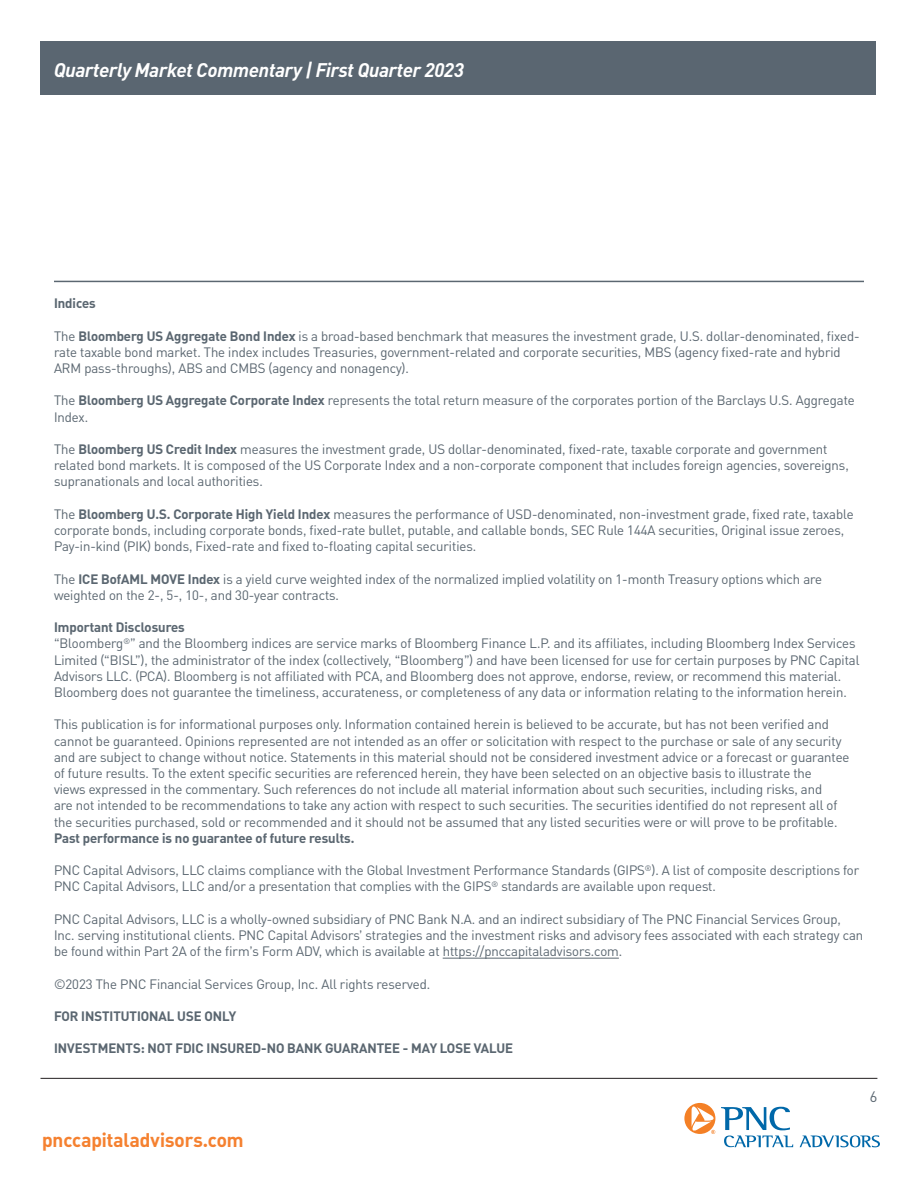
<style>
.page{position:relative;width:918px;height:1188px;background:#fff}
.page>*{position:absolute;margin:0;border:0;box-sizing:border-box;transform-origin:0 0}
.t1{font:italic 700 19.5px "PNC Brand";color:#fff}
.t2{font:700 19.5px "PNC Brand";color:#f58130}
.t3{font:15px "PNC Brand";color:#5b6771}
.t4{font:13.5px/16.2px "PNC Brand";color:#5b6771}
.t5{font:700 13.5px "PNC Brand";color:#5b6771}
.s1{font-weight:700}
</style>
<div class="page">
<svg style="left:684px;top:1103px;width:31px;height:31px"></svg>
<svg style="left:721px;top:1107px;width:69px;height:23px"></svg>
<svg style="left:724px;top:1136px;width:69px;height:11px"></svg>
<svg style="left:800px;top:1135px;width:80px;height:12px"></svg>
<hr style="left:40px;top:1078px;width:837px;height:1px;background:#231f20">
<div style="left:40px;top:41px;width:836px;height:54px;background:#5a6671"></div>
<hr style="left:54px;top:281px;width:810px;height:1px;background:#5b6771">
<hr style="left:443px;top:958px;width:176px;height:1px;background:#5b6771">
<h1 class="t1" style="left:54px;top:58px;width:411px">Quarterly Market Commentary | First Quarter 2023</h1>
<p class="t5" style="left:54px;top:294px;width:43px">Indices</p>
<p class="t4" style="left:54px;top:327px;width:807px">The <span class="s1">Bloomberg US Aggregate Bond Index</span> is a broad-based benchmark that measures the investment grade, U.S. dollar-denominated, fixed&shy;rate taxable bond market. The index includes Treasuries, government-related and corporate securities, MBS (agency fixed-rate and hybrid<br>ARM pass-throughs), ABS and CMBS (agency and nonagency).</p>
<p class="t4" style="left:54px;top:392px;width:802px">The <span class="s1">Bloomberg US Aggregate Corporate Index</span> represents the total return measure of the corporates portion of the Barclays U.S. Aggregate<br>Index.</p>
<p class="t4" style="left:54px;top:441px;width:796px">The <span class="s1">Bloomberg US Credit Index</span> measures the investment grade, US dollar-denominated, fixed-rate, taxable corporate and government related bond markets. It is composed of the US Corporate Index and a non-corporate component that includes foreign agencies, sovereigns, supranationals and local authorities.</p>
<p class="t4" style="left:54px;top:506px;width:801px">The <span class="s1">Bloomberg U.S. Corporate High Yield Index</span> measures the performance of USD-denominated, non-investment grade, fixed rate, taxable corporate bonds, including corporate bonds, fixed-rate bullet, putable, and callable bonds, SEC Rule 144A securities, Original issue zeroes,<br>Pay-in-kind (PIK) bonds, Fixed-rate and fixed to-floating capital securities.</p>
<p class="t4" style="left:54px;top:570px;width:770px">The <span class="s1">ICE BofAML MOVE Index</span> is a yield curve weighted index of the normalized implied volatility on 1-month Treasury options which are weighted on the 2-, 5-, 10-, and 30-year contracts.</p>
<p class="t5" style="left:54px;top:618px;width:132px">Important Disclosures</p>
<p class="t4" style="left:54px;top:635px;width:807px">“Bloomberg<sup>®</sup>” and the Bloomberg indices are service marks of Bloomberg Finance L.P. and its affiliates, including Bloomberg Index Services Limited (“BISL”), the administrator of the index (collectively, “Bloomberg”) and have been licensed for use for certain purposes by PNC Capital Advisors LLC. (PCA). Bloomberg is not affiliated with PCA, and Bloomberg does not approve, endorse, review, or recommend this material.<br>Bloomberg does not guarantee the timeliness, accurateness, or completeness of any data or information relating to the information herein.</p>
<p class="t4" style="left:54px;top:716px;width:797px">This publication is for informational purposes only. Information contained herein is believed to be accurate, but has not been verified and cannot be guaranteed. Opinions represented are not intended as an offer or solicitation with respect to the purchase or sale of any security and are subject to change without notice. Statements in this material should not be considered investment advice or a forecast or guarantee of future results. To the extent specific securities are referenced herein, they have been selected on an objective basis to illustrate the<br>views expressed in the commentary. Such references do not include all material information about such securities, including risks, and<br>are not intended to be recommendations to take any action with respect to such securities. The securities identified do not represent all of the securities purchased, sold or recommended and it should not be assumed that any listed securities were or will prove to be profitable.<br><span class="s1">Past performance is no guarantee of future results.</span></p>
<p class="t4" style="left:54px;top:862px;width:807px">PNC Capital Advisors, LLC claims compliance with the Global Investment Performance Standards (GIPS<sup>®</sup>). A list of composite descriptions for<br>PNC Capital Advisors, LLC and/or a presentation that complies with the GIPS<sup>®</sup> standards are available upon request.</p>
<p class="t4" style="left:54px;top:911px;width:811px">PNC Capital Advisors, LLC is a wholly-owned subsidiary of PNC Bank N.A. and an indirect subsidiary of The PNC Financial Services Group,<br>Inc. serving institutional clients. PNC Capital Advisors’ strategies and the investment risks and advisory fees associated with each strategy can be found within Part 2A of the firm’s Form ADV, which is available at https://pnccapitaladvisors.com.</p>
<p class="t4" style="left:54px;top:975px;width:378px">©2023 The PNC Financial Services Group, Inc. All rights reserved.</p>
<p class="t5" style="left:54px;top:1007px;width:184px">FOR INSTITUTIONAL USE ONLY</p>
<p class="t5" style="left:54px;top:1040px;width:460px">INVESTMENTS: NOT FDIC INSURED-NO BANK GUARANTEE - MAY LOSE VALUE</p>
<h1 class="t2" style="left:42px;top:1127px;width:203px">pnccapitaladvisors.com</h1>
<p class="t3" style="left:870px;top:1087px;width:9px">6</p>
</div>
